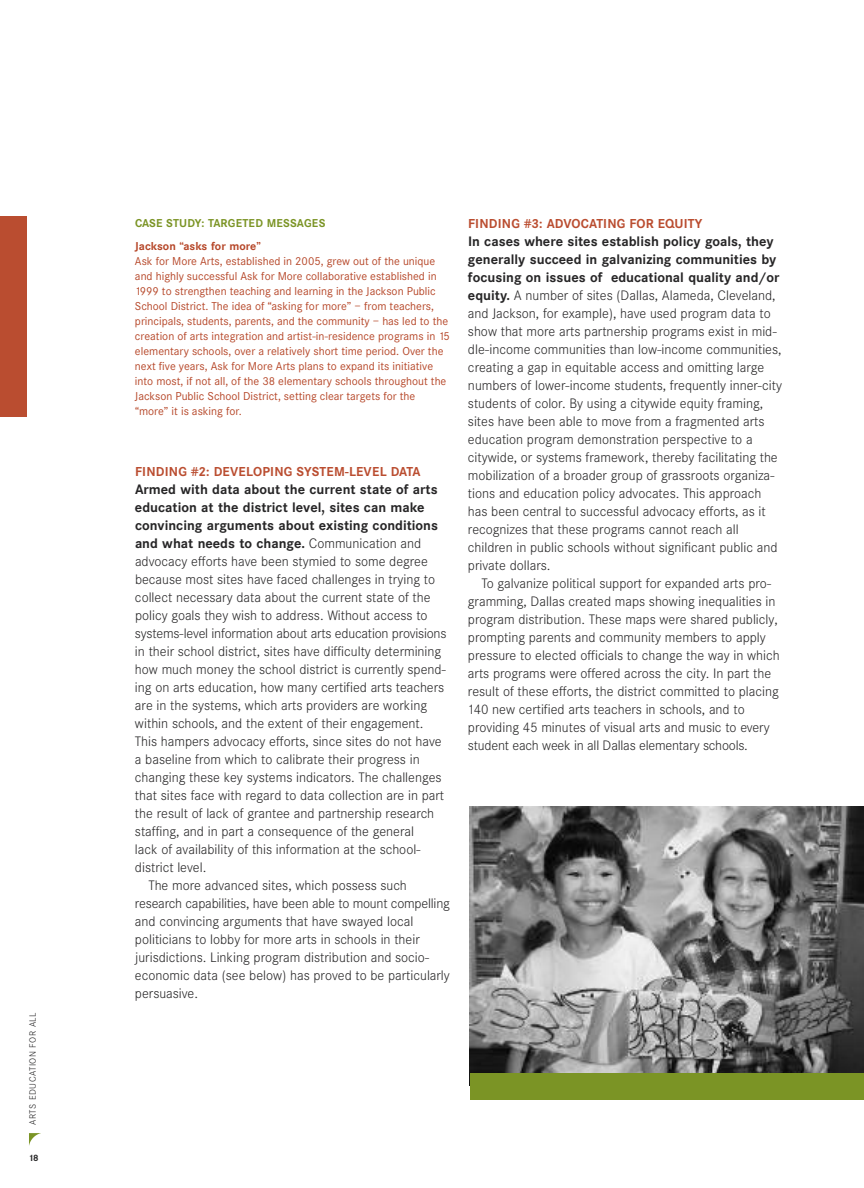
<style>
.page{position:relative;width:864px;height:1188px;background:#fff}
.page>*{position:absolute;margin:0;border:0;box-sizing:border-box;transform-origin:0 0}
.t1{font:300 13.5px/18px "Corporate SBQ";color:#272627}
.t2{font:700 13.5px "Corporate SBQ";color:#272627}
.t3{font:700 12.75px "Corporate SBQ";letter-spacing:.01em;color:#ba4d30}
.t4{font:11.25px/15px "Corporate SBQ";color:#b64729}
.t5{font:700 11.25px "Corporate SBQ";letter-spacing:.02em;color:#7b9425}
.t6{font:700 11.25px "Corporate SBQ";color:#b64729}
.t7{font:300 9px "Corporate SBQ";letter-spacing:.06em;color:#272627}
.t8{font:700 9px "Corporate SBQ";color:#272627}
.s1{font-weight:300}
.s2{font-weight:700}
</style>
<div class="page">
<svg style="left:29px;top:1133px;width:12px;height:13px"></svg>
<div style="left:0;top:216px;width:27px;height:200px;background:#ba4d30"></div>
<img style="left:470px;top:806px;width:393px;height:267px">
<div style="left:470px;top:1073px;width:393px;height:27px;background:#7b9425"></div>
<p class="t7" style="left:28px;top:1125px;width:114px;rotate:-90deg">ARTS EDUCATION FOR ALL</p>
<p class="t8" style="left:28px;top:1153px;width:12px">18</p>
<p class="t5" style="left:135px;top:217px;width:192px">CASE STUDY: TARGETED MESSAGES</p>
<p class="t6" style="left:135px;top:239px;width:127px">Jackson “asks for more”</p>
<p class="t4" style="left:135px;top:253px;width:316px">Ask for More Arts, established in 2005, grew out of the unique and highly successful Ask for More collaborative established in 1999 to strengthen teaching and learning in the Jackson Public School District. The idea of “asking for more” — from teachers, principals, students, parents, and the community — has led to the creation of arts integration and artist-in-residence programs in 15 elementary schools, over a relatively short time period. Over the next five years, Ask for More Arts plans to expand its initiative into most, if not all, of the 38 elementary schools throughout the Jackson Public School District, setting clear targets for the “more” it is asking for.</p>
<p class="t3" style="left:135px;top:464px;width:287px">FINDING #2: DEVELOPING SYSTEM-LEVEL DATA</p>
<p class="t2" style="left:135px;top:482px;width:304px">Armed with data about the current state of arts</p>
<p class="t2" style="left:135px;top:500px;width:291px">education at the district level, sites can make</p>
<p class="t2" style="left:135px;top:518px;width:305px">convincing arguments about existing conditions</p>
<p class="t2" style="left:135px;top:536px;width:288px">and what needs to change. <span class="s1">Communication and</span></p>
<p class="t1" style="left:135px;top:553px;width:294px">advocacy efforts have been stymied to some degree</p>
<p class="t1" style="left:135px;top:571px;width:302px">because most sites have faced challenges in trying to</p>
<p class="t1" style="left:135px;top:589px;width:297px">collect necessary data about the current state of the</p>
<p class="t1" style="left:135px;top:607px;width:294px">policy goals they wish to address. Without access to</p>
<p class="t1" style="left:135px;top:625px;width:313px">systems-level information about arts education provisions</p>
<p class="t1" style="left:135px;top:643px;width:308px">in their school district, sites have difficulty determining</p>
<p class="t1" style="left:135px;top:661px;width:312px">how much money the school district is currently spend-</p>
<p class="t1" style="left:135px;top:679px;width:311px">ing on arts education, how many certified arts teachers</p>
<p class="t1" style="left:135px;top:697px;width:294px">are in the systems, which arts providers are working</p>
<p class="t1" style="left:135px;top:715px;width:290px">within schools, and the extent of their engagement.</p>
<p class="t1" style="left:135px;top:733px;width:308px">This hampers advocacy efforts, since sites do not have</p>
<p class="t1" style="left:135px;top:751px;width:286px">a baseline from which to calibrate their progress in</p>
<p class="t1" style="left:135px;top:769px;width:308px">changing these key systems indicators. The challenges</p>
<p class="t1" style="left:135px;top:787px;width:311px">that sites face with regard to data collection are in part</p>
<p class="t1" style="left:135px;top:805px;width:301px">the result of lack of grantee and partnership research</p>
<p class="t1" style="left:135px;top:823px;width:281px">staffing, and in part a consequence of the general</p>
<p class="t1" style="left:135px;top:841px;width:287px">lack of availability of this information at the school-</p>
<p class="t1" style="left:135px;top:859px;width:73px">district level.</p>
<p class="t1" style="left:148px;top:877px;width:260px">The more advanced sites, which possess such</p>
<p class="t1" style="left:135px;top:895px;width:316px">research capabilities, have been able to mount compelling</p>
<p class="t1" style="left:135px;top:913px;width:280px">and convincing arguments that have swayed local</p>
<p class="t1" style="left:135px;top:931px;width:286px">politicians to lobby for more arts in schools in their</p>
<p class="t1" style="left:135px;top:949px;width:296px">jurisdictions. Linking program distribution and socio-</p>
<p class="t1" style="left:135px;top:967px;width:316px">economic data (see below) has proved to be particularly</p>
<p class="t1" style="left:135px;top:985px;width:65px">persuasive.</p>
<p class="t3" style="left:468px;top:217px;width:236px">FINDING #3: ADVOCATING FOR EQUITY</p>
<p class="t1" style="left:468px;top:233px;width:316px"><span class="s2">In cases where sites establish policy goals, they generally succeed in galvanizing communities by focusing on issues of educational quality and/or equity.</span> A number of sites (Dallas, Alameda, Cleveland, and Jackson, for example), have used program data to show that more arts partnership programs exist in mid&shy;dle-income communities than low-income communities, creating a gap in equitable access and omitting large numbers of lower-income students, frequently inner-city students of color. By using a citywide equity framing, sites have been able to move from a fragmented arts education program demonstration perspective to a citywide, or systems framework, thereby facilitating the mobilization of a broader group of grassroots organiza&shy;tions and education policy advocates. This approach has been central to successful advocacy efforts, as it recognizes that these programs cannot reach all children in public schools without significant public and private dollars.</p>
<p class="t1" style="left:468px;top:575px;width:313px;text-indent:14px">To galvanize political support for expanded arts pro&shy;gramming, Dallas created maps showing inequalities in program distribution. These maps were shared publicly, prompting parents and community members to apply pressure to elected officials to change the way in which arts programs were offered across the city. In part the result of these efforts, the district committed to placing 140 new certified arts teachers in schools, and to providing 45 minutes of visual arts and music to every student each week in all Dallas elementary schools.</p>
</div>
